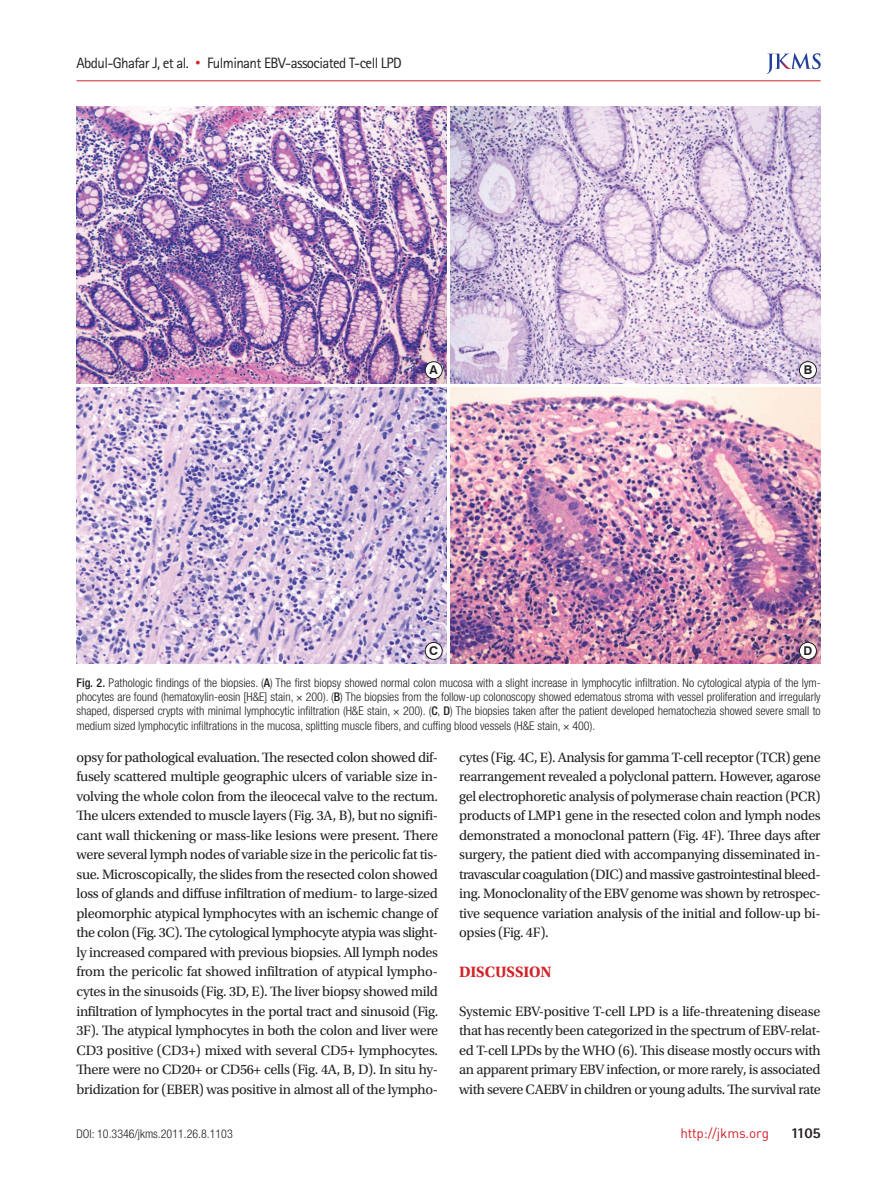
<style>
.page{position:relative;width:893px;height:1191px;background:#fff}
.page>*{position:absolute;margin:0;border:0;box-sizing:border-box;transform-origin:0 0}
.본문-대제목{font:700 15.75px "Utopia Std";letter-spacing:-.01em;color:#d1232a}
.하시라{font:15px "Rotis Sans Serif Std";letter-spacing:-.04em;color:#231f20}
.t1{font:800 15px "Rotis Sans Serif Std";color:#231f20}
.본문{font:14.25px/19.5px "Utopia Std";letter-spacing:-.025em;color:#231f20;text-align:justify}
.t2{font:13.5px "Dinreg";letter-spacing:-.01em;color:#d1232a}
.t3{font:700 12.15px "Swiss 721 BT";color:#231f20}
.표_그림_캡션{font:300 condensed 12px/14.4px "Helvetica Neue LT Std";color:#231f20;text-align:justify}
.s1{font-family:"Dotum";color:#d1232a}
.s2{font-weight:500}
.s3{font-family:"Utopia Std";font-weight:400;font-stretch:normal}
</style>
<div class="page">
<hr style="left:77px;top:80px;width:744px;height:1px;background:#d1232a">
<svg style="left:766px;top:53px;width:55px;height:21px"></svg>
<img style="left:77px;top:107px;width:369px;height:276px">
<img style="left:451px;top:107px;width:370px;height:276px">
<div style="left:425px;top:362px;width:17px;height:17px;background:#fff;border-radius:50%"></div>
<div style="left:425px;top:361px;width:17px;height:18px;border:1px solid #231f20;border-radius:50%"></div>
<div style="left:799px;top:362px;width:17px;height:17px;background:#fff;border-radius:50%"></div>
<div style="left:799px;top:361px;width:18px;height:18px;border:1px solid #231f20;border-radius:50%"></div>
<img style="left:77px;top:387px;width:369px;height:277px">
<img style="left:451px;top:387px;width:370px;height:277px">
<div style="left:425px;top:642px;width:17px;height:17px;background:#fff;border-radius:50%"></div>
<div style="left:425px;top:642px;width:17px;height:17px;border:1px solid #231f20;border-radius:50%"></div>
<div style="left:799px;top:642px;width:17px;height:17px;background:#fff;border-radius:50%"></div>
<div style="left:799px;top:642px;width:18px;height:17px;border:1px solid #231f20;border-radius:50%"></div>
<p class="하시라" style="left:77px;top:54px;width:327px">Abdul-Ghafar J, et al. <span class="s1">•</span> Fulminant EBV-associated T-cell LPD</p>
<p class="t3" style="left:430px;top:363px;width:10px">A</p>
<p class="t3" style="left:804px;top:363px;width:10px">B</p>
<p class="t3" style="left:429px;top:643px;width:10px">C</p>
<p class="t3" style="left:803px;top:643px;width:10px">D</p>
<p class="표_그림_캡션" style="left:77px;top:675px;width:746px"><span class="s2">Fig. 2.</span> Pathologic findings of the biopsies. (<span class="s2">A</span>) The first biopsy showed normal colon mucosa with a slight increase in lymphocytic infiltration. No cytological atypia of the lym&shy;phocytes are found (hematoxylin-eosin [H&amp;E] stain, <span class="s3">×</span> 200). (<span class="s2">B</span>) The biopsies from the follow-up colonoscopy showed edematous stroma with vessel proliferation and irregularly shaped, dispersed crypts with minimal lymphocytic infiltration (H&amp;E stain, <span class="s3">×</span> 200). (<span class="s2">C</span>, <span class="s2">D</span>) The biopsies taken after the patient developed hematochezia showed severe small to medium sized lymphocytic infiltrations in the mucosa, splitting muscle fibers, and cuffing blood vessels (H&amp;E stain, <span class="s3">×</span> 400).</p>
<p class="본문" style="left:77px;top:748px;width:363px">opsy for pathological evaluation. The resected colon showed dif&shy;fusely scattered multiple geographic ulcers of variable size in&shy;volving the whole colon from the ileocecal valve to the rectum.<br>The ulcers extended to muscle layers (Fig. 3A, B), but no signifi&shy;cant wall thickening or mass-like lesions were present. There were several lymph nodes of variable size in the pericolic fat tis&shy;sue. Microscopically, the slides from the resected colon showed loss of glands and diffuse infiltration of medium- to large-sized pleomorphic atypical lymphocytes with an ischemic change of the colon (Fig. 3C). The cytological lymphocyte atypia was slight&shy;ly increased compared with previous biopsies. All lymph nodes from the pericolic fat showed infiltration of atypical lympho&shy;cytes in the sinusoids (Fig. 3D, E). The liver biopsy showed mild infiltration of lymphocytes in the portal tract and sinusoid (Fig.<br>3F). The atypical lymphocytes in both the colon and liver were CD3 positive (CD3+) mixed with several CD5+ lymphocytes.<br>There were no CD20+ or CD56+ cells (Fig. 4A, B, D). In situ hy&shy;bridization for (EBER) was positive in almost all of the lympho-</p>
<p class="본문" style="left:459px;top:748px;width:363px">cytes (Fig. 4C, E). Analysis for gamma T-cell receptor (TCR) gene rearrangement revealed a polyclonal pattern. However, agarose gel electrophoretic analysis of polymerase chain reaction (PCR) products of LMP1 gene in the resected colon and lymph nodes demonstrated a monoclonal pattern (Fig. 4F). Three days after surgery, the patient died with accompanying disseminated in&shy;travascular coagulation (DIC) and massive gastrointestinal bleed&shy;ing. Monoclonality of the EBV genome was shown by retrospec&shy;tive sequence variation analysis of the initial and follow-up bi&shy;opsies (Fig. 4F).</p>
<p class="본문-대제목" style="left:459px;top:963px;width:94px">DISCUSSION</p>
<p class="본문" style="left:459px;top:1001px;width:363px">Systemic EBV-positive T-cell LPD is a life-threatening disease that has recently been categorized in the spectrum of EBV-relat&shy;ed T-cell LPDs by the WHO (6). This disease mostly occurs with an apparent primary EBV infection, or more rarely, is associated with severe CAEBV in children or young adults. The survival rate</p>
<p class="표_그림_캡션" style="left:77px;top:1126px;width:158px">DOI: 10.3346/jkms.2011.26.8.1103</p>
<p class="t2" style="left:680px;top:1124px;width:90px">http://jkms.org</p>
<p class="t1" style="left:791px;top:1123px;width:32px">1105</p>
</div>
